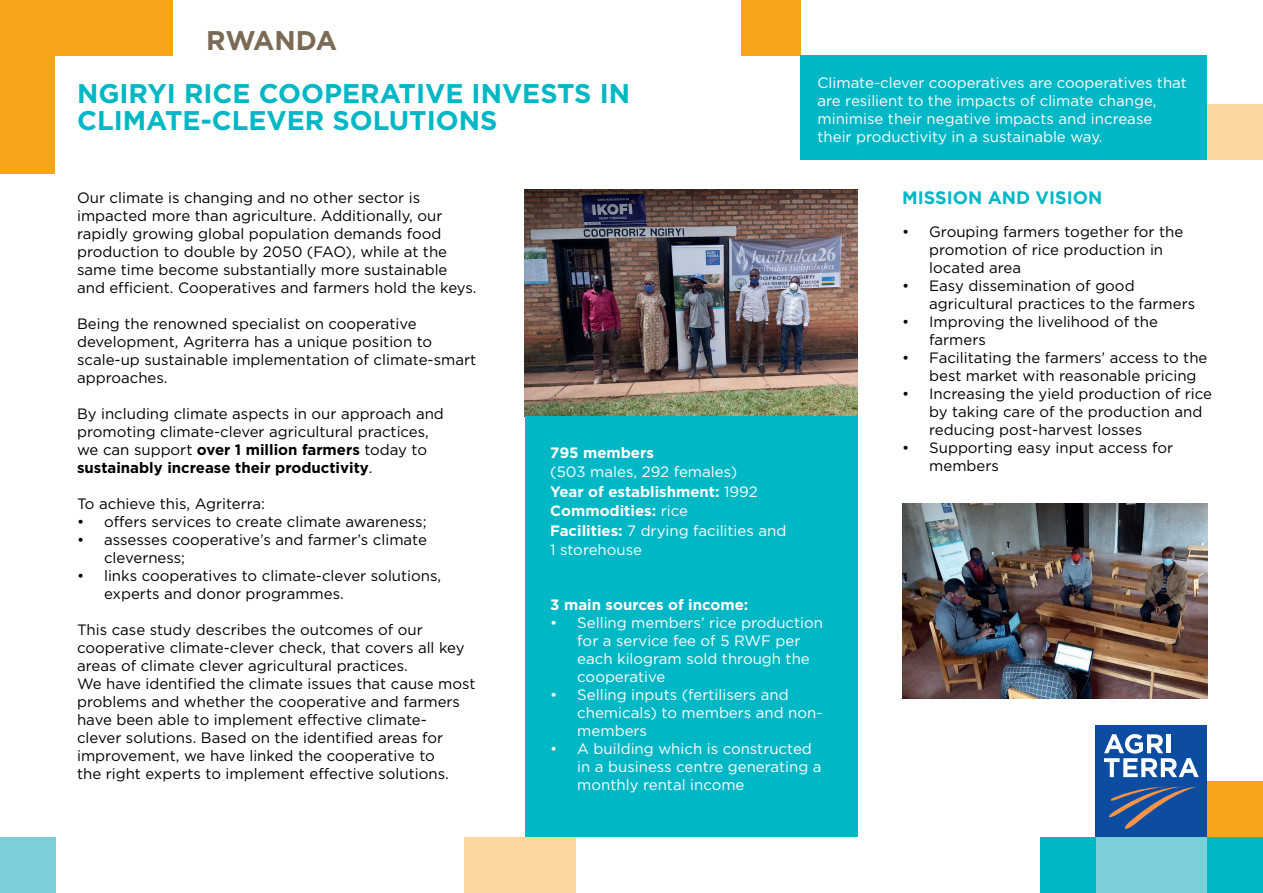
<style>
.page{position:relative;width:1263px;height:893px;background:#fff}
.page>*{position:absolute;margin:0;border:0;box-sizing:border-box;transform-origin:0 0}
.t1{font:700 27px/27px "Gotham";color:#00b7c5}
.t2{font:700 27px "Gotham";letter-spacing:-.015em;color:#7b6a56}
.t3{font:700 18px "Gotham";color:#00b7c5}
.t4{font:15px/18px "Gotham";color:#000}
.t5{font:15px/18px "Gotham";color:#fff}
.t6{font:700 15px "Gotham";color:#fff}
.s1{font-weight:700}
</style>
<div class="page">
<div style="left:1207px;top:837px;width:56px;height:56px;background:#00b7c5"></div>
<div style="left:1207px;top:781px;width:56px;height:56px;background:#f9a51b"></div>
<div style="left:1095px;top:837px;width:112px;height:56px;background:#7bcfd9"></div>
<div style="left:0;top:0;width:172px;height:174px;background:#f9a51b"></div>
<div style="left:56px;top:56px;width:699px;height:126px;background:#fff"></div>
<div style="left:0;top:838px;width:56px;height:55px;background:#7bcfd9"></div>
<div style="left:464px;top:837px;width:112px;height:56px;background:#fed7a0"></div>
<div style="left:1040px;top:837px;width:55px;height:56px;background:#00b7c5"></div>
<img style="left:525px;top:189px;width:332px;height:228px">
<div style="left:1207px;top:104px;width:56px;height:56px;background:#fed7a0"></div>
<img style="left:902px;top:503px;width:305px;height:196px">
<div style="left:1095px;top:725px;width:112px;height:112px;background:#0d4da1"></div>
<svg style="left:1104px;top:734px;width:95px;height:43px"></svg>
<svg style="left:1109px;top:786px;width:87px;height:43px"></svg>
<div style="left:525px;top:417px;width:332px;height:420px;background:#00b7c5"></div>
<div style="left:741px;top:0;width:59px;height:56px;background:#f9a51b"></div>
<div style="left:800px;top:56px;width:407px;height:104px;background:#00b7c5"></div>
<h1 class="t2" style="left:206px;top:22px;width:132px">RWANDA</h1>
<h1 class="t1" style="left:77px;top:80px;width:554px">NGIRYI RICE COOPERATIVE INVESTS IN<br>CLIMATE-CLEVER SOLUTIONS</h1>
<p class="t5" style="left:817px;top:73px;width:371px">Climate-clever cooperatives are cooperatives that are resilient to the impacts of climate change, minimise their negative impacts and increase their productivity in a sustainable way.</p>
<p class="t4" style="left:77px;top:188px;width:401px">Our climate is changing and no other sector is impacted more than agriculture. Additionally, our rapidly growing global population demands food production to double by 2050 (FAO), while at the same time become substantially more sustainable and efficient. Cooperatives and farmers hold the keys.</p>
<p class="t4" style="left:77px;top:314px;width:401px">Being the renowned specialist on cooperative development, Agriterra has a unique position to scale-up sustainable implementation of climate-smart approaches.</p>
<p class="t4" style="left:77px;top:404px;width:368px">By including climate aspects in our approach and promoting climate-clever agricultural practices, we can support <span class="s1">over 1 million farmers</span> today to <span class="s1">sustainably increase their productivity</span>.</p>
<p class="t4" style="left:77px;top:494px;width:190px">To achieve this, Agriterra:</p>
<p class="t4" style="left:77px;top:512px;width:351px">• offers services to create climate awareness;</p>
<p class="t4" style="left:104px;top:530px;width:324px;text-indent:-27px">• assesses cooperative’s and farmer’s climate cleverness;</p>
<p class="t4" style="left:104px;top:566px;width:339px;text-indent:-27px">• links cooperatives to climate-clever solutions, experts and donor programmes.</p>
<p class="t4" style="left:77px;top:620px;width:400px">This case study describes the outcomes of our cooperative climate-clever check, that covers all key areas of climate clever agricultural practices.<br>We have identified the climate issues that cause most problems and whether the cooperative and farmers have been able to implement effective climate-<br>clever solutions. Based on the identified areas for improvement, we have linked the cooperative to<br>the right experts to implement effective solutions.</p>
<p class="t6" style="left:550px;top:443px;width:105px">795 members</p>
<p class="t5" style="left:550px;top:462px;width:238px;line-height:19.5px">(503 males, 292 females)<br><span class="s1">Year of establishment:</span> 1992<br><span class="s1">Commodities:</span> rice<br><span class="s1">Facilities:</span> 7 drying facilities and<br>1 storehouse</p>
<p class="t6" style="left:550px;top:595px;width:200px">3 main sources of income:</p>
<p class="t5" style="left:577px;top:613px;width:247px;text-indent:-27px">• Selling members’ rice production for a service fee of 5 RWF per each kilogram sold through the cooperative</p>
<p class="t5" style="left:577px;top:685px;width:247px;text-indent:-27px">• Selling inputs (fertilisers and chemicals) to members and non&shy;members</p>
<p class="t5" style="left:577px;top:739px;width:246px;text-indent:-27px">• A building which is constructed in a business centre generating a monthly rental income</p>
<p class="t3" style="left:902px;top:185px;width:202px">MISSION AND VISION</p>
<p class="t4" style="left:929px;top:222px;width:256px;text-indent:-27px">• Grouping farmers together for the promotion of rice production in located area</p>
<p class="t4" style="left:929px;top:276px;width:268px;text-indent:-27px">• Easy dissemination of good agricultural practices to the farmers</p>
<p class="t4" style="left:929px;top:312px;width:230px;text-indent:-27px">• Improving the livelihood of the farmers</p>
<p class="t4" style="left:929px;top:348px;width:280px;text-indent:-27px">• Facilitating the farmers’ access to the best market with reasonable pricing</p>
<p class="t4" style="left:929px;top:384px;width:284px;text-indent:-27px">• Increasing the yield production of rice by taking care of the production and reducing post-harvest losses</p>
<p class="t4" style="left:929px;top:438px;width:246px;text-indent:-27px">• Supporting easy input access for members</p>
</div>
